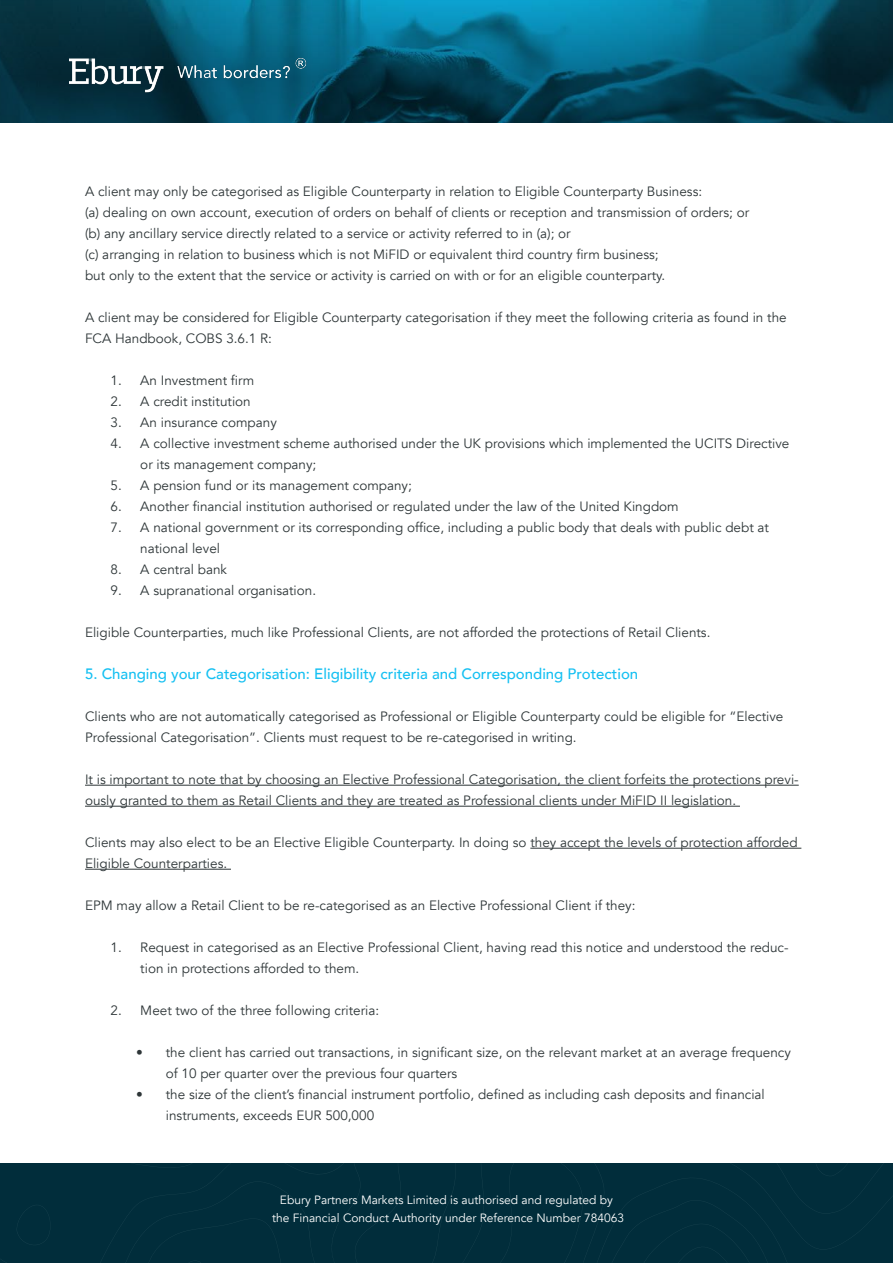
<style>
.page{position:relative;width:893px;height:1263px;background:#fff}
.page>*{position:absolute;margin:0;border:0;box-sizing:border-box;transform-origin:0 0}
.t1{font:500 15px "Avenir";color:#15c0f2}
.t2{font:13.5px/21px "Avenir";color:#2e3638}
.t3{font:12px/18px "Avenir";color:#fff;text-align:center}
</style>
<div class="page">
<div style="left:605px;top:1163px;width:288px;height:100px;background:#012d3b"></div>
<div style="left:0;top:1163px;width:605px;height:100px;background:#012d3b"></div>
<svg style="left:0;top:0;width:893px;height:122px;background:#055169"></svg>
<img style="left:70px;top:57px;width:238px;height:36px">
<hr style="left:85px;top:785px;width:714px;height:1px;background:#2e3638">
<hr style="left:85px;top:806px;width:655px;height:1px;background:#2e3638">
<hr style="left:530px;top:848px;width:271px;height:1px;background:#2e3638">
<hr style="left:85px;top:869px;width:146px;height:1px;background:#2e3638">
<p class="t2" style="left:85px;top:181px;width:619px">A client may only be categorised as Eligible Counterparty in relation to Eligible Counterparty Business:</p>
<p class="t2" style="left:85px;top:202px;width:666px">(a) dealing on own account, execution of orders on behalf of clients or reception and transmission of orders; or</p>
<p class="t2" style="left:85px;top:223px;width:487px">(b) any ancillary service directly related to a service or activity referred to in (a); or</p>
<p class="t2" style="left:85px;top:244px;width:575px">(c) arranging in relation to business which is not MiFID or equivalent third country firm business;</p>
<p class="t2" style="left:85px;top:265px;width:582px">but only to the extent that the service or activity is carried on with or for an eligible counterparty.</p>
<p class="t2" style="left:85px;top:307px;width:703px">A client may be considered for Eligible Counterparty categorisation if they meet the following criteria as found in the<br>FCA Handbook, COBS 3.6.1 R:</p>
<p class="t2" style="left:111px;top:370px;width:145px">1. An Investment firm</p>
<p class="t2" style="left:111px;top:391px;width:142px">2. A credit institution</p>
<p class="t2" style="left:111px;top:412px;width:168px">3. An insurance company</p>
<p class="t2" style="left:140px;top:433px;width:651px;text-indent:-30px">4. A collective investment scheme authorised under the UK provisions which implemented the UCITS Directive or its management company;</p>
<p class="t2" style="left:111px;top:475px;width:303px">5. A pension fund or its management company;</p>
<p class="t2" style="left:111px;top:496px;width:570px">6. Another financial institution authorised or regulated under the law of the United Kingdom</p>
<p class="t2" style="left:140px;top:517px;width:630px;text-indent:-30px">7. A national government or its corresponding office, including a public body that deals with public debt at national level</p>
<p class="t2" style="left:111px;top:559px;width:118px">8. A central bank</p>
<p class="t2" style="left:111px;top:580px;width:207px">9. A supranational organisation.</p>
<p class="t2" style="left:85px;top:622px;width:627px">Eligible Counterparties, much like Professional Clients, are not afforded the protections of Retail Clients.</p>
<p class="t1" style="left:85px;top:661px;width:555px">5. Changing your Categorisation: Eligibility criteria and Corresponding Protection</p>
<p class="t2" style="left:85px;top:706px;width:700px">Clients who are not automatically categorised as Professional or Eligible Counterparty could be eligible for “Elective<br>Professional Categorisation”. Clients must request to be re-categorised in writing.</p>
<p class="t2" style="left:85px;top:769px;width:715px">It is important to note that by choosing an Elective Professional Categorisation, the client forfeits the protections previ&shy;ously granted to them as Retail Clients and they are treated as Professional clients under MiFID II legislation.</p>
<p class="t2" style="left:85px;top:832px;width:714px">Clients may also elect to be an Elective Eligible Counterparty. In doing so they accept the levels of protection afforded<br>Eligible Counterparties.</p>
<p class="t2" style="left:85px;top:895px;width:552px">EPM may allow a Retail Client to be re-categorised as an Elective Professional Client if they:</p>
<p class="t2" style="left:140px;top:937px;width:650px;text-indent:-30px">1. Request in categorised as an Elective Professional Client, having read this notice and understood the reduc&shy;tion in protections afforded to them.</p>
<p class="t2" style="left:111px;top:1000px;width:270px">2. Meet two of the three following criteria:</p>
<p class="t2" style="left:166px;top:1042px;width:626px;text-indent:-30px">• the client has carried out transactions, in significant size, on the relevant market at an average frequency of 10 per quarter over the previous four quarters</p>
<p class="t2" style="left:166px;top:1084px;width:600px;text-indent:-30px">• the size of the client’s financial instrument portfolio, defined as including cash deposits and financial instruments, exceeds EUR 500,000</p>
<p class="t3" style="left:272px;top:1191px;width:354px">Ebury Partners Markets Limited is authorised and regulated by the Financial Conduct Authority under Reference Number 784063</p>
</div>
